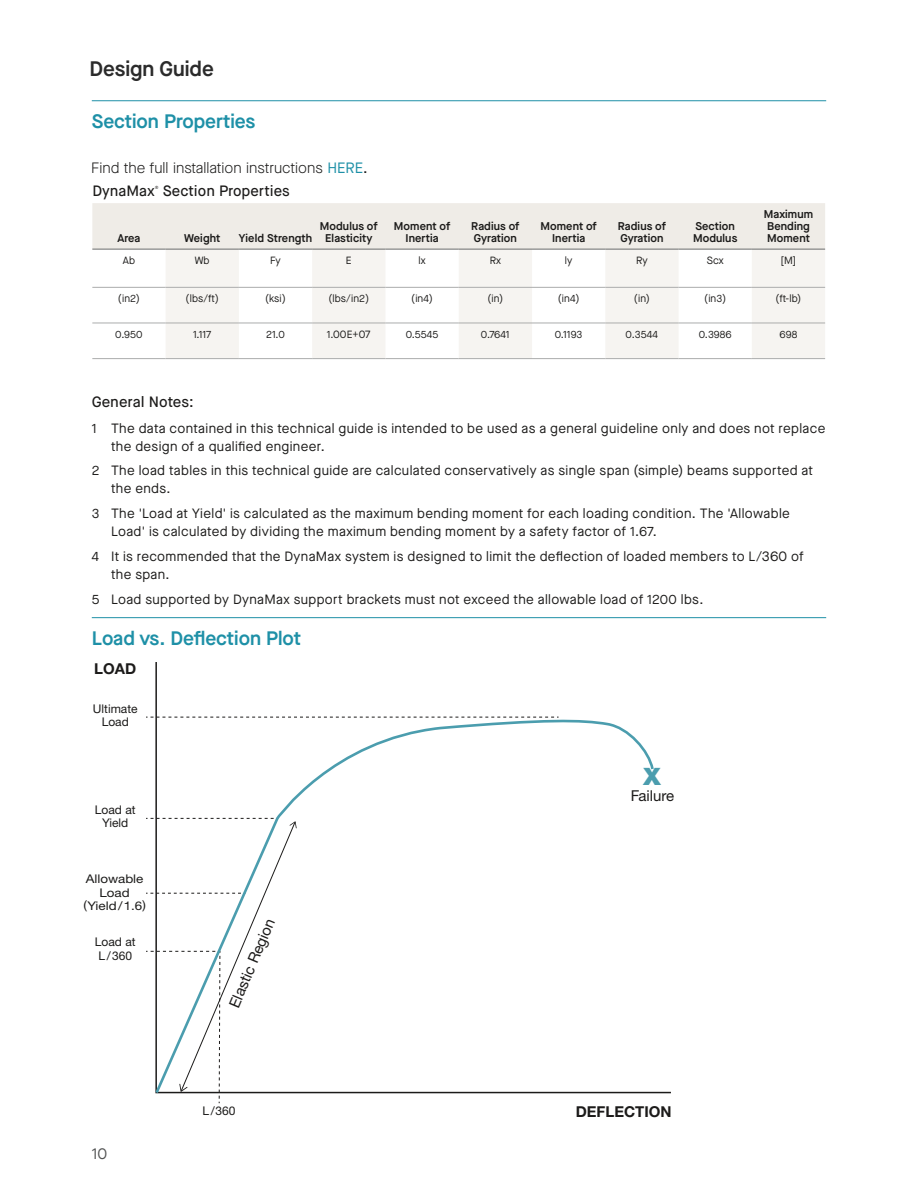
<style>
.page{position:relative;width:918px;height:1188px;background:#fff}
.page>*{position:absolute;margin:0;border:0;box-sizing:border-box;transform-origin:0 0}
.t1{font:900 24px "Helvetica Neue LT Std";color:#4b9dae}
.t2{font:600 21px "Maison Neue";color:#2b2b2b}
.t3{font:600 19.5px "Maison Neue";color:#1e90a7}
.t4{font:15.75px "Maison Neue";color:#535454}
.t5{font:300 15px "Maison Neue";color:#1c1b1a}
.t6{font:500 15px "Maison Neue";color:#1c1b1a}
.t7{font:15px "Helvetica Neue LT Std";color:#1c1b1a}
.t8{font:700 15px "Helvetica Neue LT Std";color:#1c1b1a}
.t9{font:13.5px/18px "Maison Neue";letter-spacing:.025em;color:#1c1b1a}
.t10{font:12px/13.2px "Helvetica Neue LT Std";color:#1c1b1a;text-align:center}
.t11{font:12px/13.2px "Helvetica Neue LT Std";color:#1c1b1a;text-align:center;scale:1.12 1}
.t12{font:600 11.25px/12px "Maison Neue";letter-spacing:.01em;color:#1c1b1a}
.t13{font:10.5px "Maison Neue";letter-spacing:.01em;color:#1c1b1a}
.s1{font-weight:400;color:#1e90a7}
.s2{font-weight:400}
</style>
<div class="page">
<hr style="left:92px;top:617px;width:734px;height:1px;background:#1e90a7">
<svg style="left:153px;top:716px;width:503px;height:380px"></svg>
<svg style="left:92px;top:203px;width:733px;height:155px"></svg>
<hr style="left:92px;top:249px;width:74px;height:1px;background:#6a6c6c">
<hr style="left:166px;top:249px;width:73px;height:1px;background:#6a6c6c">
<hr style="left:239px;top:249px;width:73px;height:1px;background:#6a6c6c">
<hr style="left:312px;top:249px;width:73px;height:1px;background:#6a6c6c">
<hr style="left:385px;top:249px;width:74px;height:1px;background:#6a6c6c">
<hr style="left:459px;top:249px;width:73px;height:1px;background:#6a6c6c">
<hr style="left:532px;top:249px;width:73px;height:1px;background:#6a6c6c">
<hr style="left:605px;top:249px;width:74px;height:1px;background:#6a6c6c">
<hr style="left:679px;top:249px;width:73px;height:1px;background:#6a6c6c">
<hr style="left:752px;top:249px;width:73px;height:1px;background:#6a6c6c">
<hr style="left:92px;top:287px;width:74px;height:1px;background:#abacac">
<hr style="left:166px;top:287px;width:73px;height:1px;background:#abacac">
<hr style="left:239px;top:287px;width:73px;height:1px;background:#abacac">
<hr style="left:312px;top:287px;width:73px;height:1px;background:#abacac">
<hr style="left:385px;top:287px;width:74px;height:1px;background:#abacac">
<hr style="left:459px;top:287px;width:73px;height:1px;background:#abacac">
<hr style="left:532px;top:287px;width:73px;height:1px;background:#abacac">
<hr style="left:605px;top:287px;width:74px;height:1px;background:#abacac">
<hr style="left:679px;top:287px;width:73px;height:1px;background:#abacac">
<hr style="left:752px;top:287px;width:73px;height:1px;background:#abacac">
<hr style="left:92px;top:323px;width:74px;height:1px;background:#abacac">
<hr style="left:166px;top:323px;width:73px;height:1px;background:#abacac">
<hr style="left:239px;top:323px;width:73px;height:1px;background:#abacac">
<hr style="left:312px;top:323px;width:73px;height:1px;background:#abacac">
<hr style="left:385px;top:323px;width:74px;height:1px;background:#abacac">
<hr style="left:459px;top:323px;width:73px;height:1px;background:#abacac">
<hr style="left:532px;top:323px;width:73px;height:1px;background:#abacac">
<hr style="left:605px;top:323px;width:74px;height:1px;background:#abacac">
<hr style="left:679px;top:323px;width:73px;height:1px;background:#abacac">
<hr style="left:752px;top:323px;width:73px;height:1px;background:#abacac">
<hr style="left:92px;top:358px;width:74px;height:1px;background:#abacac">
<hr style="left:166px;top:358px;width:73px;height:1px;background:#abacac">
<hr style="left:239px;top:358px;width:73px;height:1px;background:#abacac">
<hr style="left:312px;top:358px;width:73px;height:1px;background:#abacac">
<hr style="left:385px;top:358px;width:74px;height:1px;background:#abacac">
<hr style="left:459px;top:358px;width:73px;height:1px;background:#abacac">
<hr style="left:532px;top:358px;width:73px;height:1px;background:#abacac">
<hr style="left:605px;top:358px;width:74px;height:1px;background:#abacac">
<hr style="left:679px;top:358px;width:73px;height:1px;background:#abacac">
<hr style="left:752px;top:358px;width:73px;height:1px;background:#abacac">
<hr style="left:92px;top:100px;width:734px;height:1px;background:#1e90a7">
<h2 class="t2" style="left:90px;top:54px;width:126px">Design Guide</h2>
<h3 class="t3" style="left:92px;top:108px;width:165px">Section Properties</h3>
<p class="t5" style="left:91px;top:158px;width:278px">Find the full installation instructions <span class="s1">HERE</span><span class="s2">.</span></p>
<p class="t6" style="left:92px;top:182px;width:199px">DynaMax<sup>®</sup> Section Properties</p>
<p class="t12" style="left:118px;top:232px;width:24px">Area</p>
<p class="t12" style="left:184px;top:232px;width:38px">Weight</p>
<p class="t12" style="left:239px;top:232px;width:75px">Yield Strength</p>
<p class="t12" style="left:320px;top:220px;width:59px;text-align:center">Modulus of<br>Elasticity</p>
<p class="t12" style="left:394px;top:220px;width:58px;text-align:center">Moment of<br>Inertia</p>
<p class="t12" style="left:471px;top:220px;width:49px">Radius of<br>Gyration</p>
<p class="t12" style="left:540px;top:220px;width:58px;text-align:center">Moment of<br>Inertia</p>
<p class="t12" style="left:618px;top:220px;width:49px">Radius of<br>Gyration</p>
<p class="t12" style="left:693px;top:220px;width:46px">Section<br>Modulus</p>
<p class="t12" style="left:764px;top:208px;width:51px">Maximum<br>Bending<br>Moment</p>
<p class="t13" style="left:123px;top:253px;width:14px">Ab</p>
<p class="t13" style="left:195px;top:253px;width:16px">Wb</p>
<p class="t13" style="left:270px;top:253px;width:12px">Fy</p>
<p class="t13" style="left:346px;top:253px;width:7px">E</p>
<p class="t13" style="left:419px;top:253px;width:9px">lx</p>
<p class="t13" style="left:490px;top:253px;width:13px">Rx</p>
<p class="t13" style="left:565px;top:253px;width:9px">ly</p>
<p class="t13" style="left:636px;top:253px;width:13px">Ry</p>
<p class="t13" style="left:707px;top:253px;width:18px">Scx</p>
<p class="t13" style="left:781px;top:253px;width:17px">[M]</p>
<p class="t13" style="left:118px;top:291px;width:24px">(in2)</p>
<p class="t13" style="left:186px;top:291px;width:35px">(lbs/ft)</p>
<p class="t13" style="left:265px;top:291px;width:22px">(ksi)</p>
<p class="t13" style="left:328px;top:291px;width:42px">(lbs/in2)</p>
<p class="t13" style="left:411px;top:291px;width:23px">(in4)</p>
<p class="t13" style="left:487px;top:291px;width:17px">(in)</p>
<p class="t13" style="left:558px;top:291px;width:23px">(in4)</p>
<p class="t13" style="left:634px;top:291px;width:17px">(in)</p>
<p class="t13" style="left:704px;top:291px;width:24px">(in3)</p>
<p class="t13" style="left:776px;top:291px;width:27px">(ft-lb)</p>
<p class="t13" style="left:115px;top:327px;width:29px">0.950</p>
<p class="t13" style="left:193px;top:327px;width:20px">1.117</p>
<p class="t13" style="left:266px;top:327px;width:20px">21.0</p>
<p class="t13" style="left:327px;top:327px;width:45px">1.00E+07</p>
<p class="t13" style="left:406px;top:327px;width:34px">0.5545</p>
<p class="t13" style="left:481px;top:327px;width:30px">0.7641</p>
<p class="t13" style="left:555px;top:327px;width:29px">0.1193</p>
<p class="t13" style="left:626px;top:327px;width:34px">0.3544</p>
<p class="t13" style="left:699px;top:327px;width:34px">0.3986</p>
<p class="t13" style="left:780px;top:327px;width:19px">698</p>
<p class="t6" style="left:92px;top:392px;width:104px">General Notes:</p>
<p class="t9" style="left:111px;top:419px;width:716px;text-indent:-19px">1 The data contained in this technical guide is intended to be used as a general guideline only and does not replace the design of a qualified engineer.</p>
<p class="t9" style="left:111px;top:462px;width:704px;text-indent:-19px">2 The load tables in this technical guide are calculated conservatively as single span (simple) beams supported at the ends.</p>
<p class="t9" style="left:111px;top:504px;width:680px;text-indent:-19px">3 The 'Load at Yield' is calculated as the maximum bending moment for each loading condition. The 'Allowable<br>Load' is calculated by dividing the maximum bending moment by a safety factor of 1.67.</p>
<p class="t9" style="left:111px;top:547px;width:694px;text-indent:-19px">4 It is recommended that the DynaMax system is designed to limit the deflection of loaded members to L/360 of the span.</p>
<p class="t9" style="left:92px;top:590px;width:613px">5 Load supported by DynaMax support brackets must not exceed the allowable load of 1200 lbs.</p>
<h3 class="t3" style="left:92px;top:625px;width:211px">Load vs. Deflection Plot</h3>
<p class="t8" style="left:94px;top:660px;width:43px">LOAD</p>
<p class="t10" style="left:93px;top:702px;width:46px">Ultimate<br>Load</p>
<p class="t10" style="left:95px;top:803px;width:42px">Load at<br>Yield</p>
<p class="t11" style="left:83px;top:872px;width:57px">Allowable<br>Load (Yield/1.6)</p>
<p class="t10" style="left:95px;top:935px;width:42px;text-align:left">Load at<br>L/360</p>
<p class="t4" style="left:92px;top:1143px;width:17px">10</p>
<p class="t7" style="left:225px;top:1003px;width:97px;rotate:-67deg">Elastic Region</p>
<p class="t10" style="left:203px;top:1104px;width:35px">L/360</p>
<h1 class="t1" style="left:643px;top:762px;width:19px">X</h1>
<p class="t7" style="left:631px;top:786px;width:45px">Failure</p>
<p class="t8" style="left:576px;top:1102px;width:97px">DEFLECTION</p>
</div>
